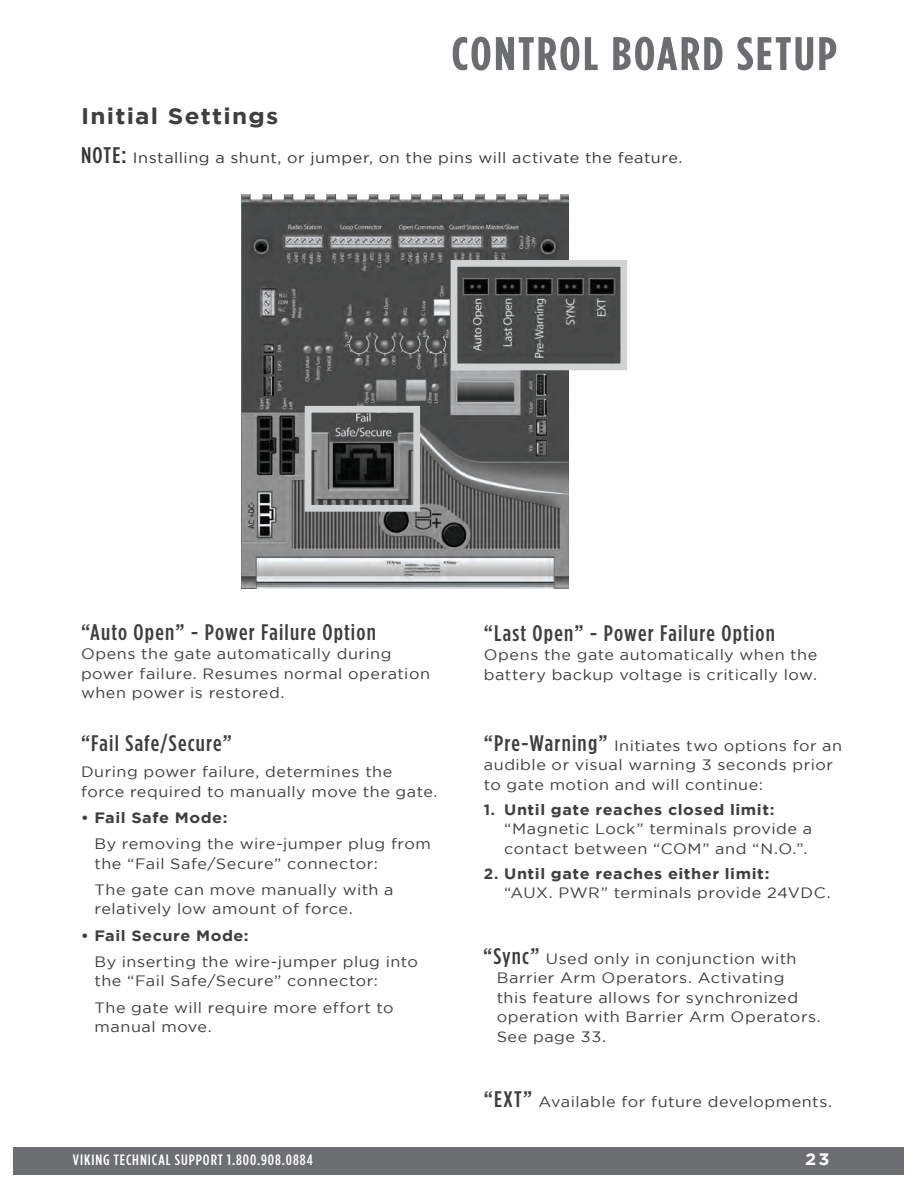
<style>
.page{position:relative;width:918px;height:1188px;background:#fff}
.page>*{position:absolute;margin:0;border:0;box-sizing:border-box;transform-origin:0 0}
.t1{font:700 47.1px "Gotham Condensed";letter-spacing:.05em;color:#6c6d70;scale:1.08 1}
.t2{font:500 22.5px "Gotham Condensed";letter-spacing:.05em;color:#3e3e3f;scale:1.08 1}
.t3{font:700 22.5px "Gotham";letter-spacing:.05em;color:#3e3e3f;scale:1.08 1}
.t4{font:700 16.5px "Gotham";color:#fff;scale:1.08 1}
.t5{font:15px/19.5px "Gotham";letter-spacing:.03em;color:#3e3e3f;scale:1.08 1}
.t6{font:700 15px "Gotham";letter-spacing:.035em;color:#3e3e3f}
.t7{font:15px "Gotham";letter-spacing:.03em;color:#353738;scale:1.08 1}
.t8{font:500 15px "Gotham Condensed";letter-spacing:.06em;color:#fff;scale:1.08 1}
.s1{font-family:"Gotham Condensed";font-weight:500;font-size:22.5px}
</style>
<div class="page">
<div style="left:14px;top:1147px;width:890px;height:27px;background:#6d6e71"></div>
<img style="left:241px;top:194px;width:327px;height:395px">
<svg style="left:447px;top:257px;width:180px;height:117px;background:#646565"></svg>
<svg style="left:301px;top:403px;width:122px;height:112px;background:#6f7070"></svg>
<h1 class="t1" style="left:451px;top:27px;width:358px">CONTROL BOARD SETUP</h1>
<h2 class="t3" style="left:81px;top:103px;width:184px">Initial Settings</h2>
<p class="t7" style="left:81px;top:150px;width:558px"><span class="s1">NOTE:</span> Installing a shunt, or jumper, on the pins will activate the feature.</p>
<h2 class="t2" style="left:81px;top:619px;width:275px">“Auto Open” - Power Failure Option</h2>
<p class="t5" style="left:81px;top:644px;width:325px">Opens the gate automatically during power failure. Resumes normal operation when power is restored.</p>
<h2 class="t2" style="left:81px;top:731px;width:141px">“Fail Safe/Secure”</h2>
<p class="t5" style="left:81px;top:762px;width:332px">During power failure, determines the force required to manually move the gate.</p>
<p class="t6" style="left:81px;top:809px;width:148px">• Fail Safe Mode:</p>
<p class="t5" style="left:94px;top:834px;width:313px">By removing the wire-jumper plug from the “Fail Safe/Secure” connector:</p>
<p class="t5" style="left:94px;top:880px;width:278px">The gate can move manually with a relatively low amount of force.</p>
<p class="t6" style="left:81px;top:927px;width:169px">• Fail Secure Mode:</p>
<p class="t5" style="left:94px;top:952px;width:301px">By inserting the wire-jumper plug into the “Fail Safe/Secure” connector:</p>
<p class="t5" style="left:94px;top:997px;width:279px">The gate will require more effort to manual move.</p>
<h2 class="t2" style="left:484px;top:620px;width:271px">“Last Open” - Power Failure Option</h2>
<p class="t5" style="left:484px;top:645px;width:310px">Opens the gate automatically when the battery backup voltage is critically low.</p>
<p class="t5" style="left:484px;top:736px;width:333px"><span class="s1">“Pre-Warning”</span> Initiates two options for an audible or visual warning 3 seconds prior to gate motion and will continue:</p>
<p class="t6" style="left:484px;top:801px;width:292px">1. Until gate reaches closed limit:</p>
<p class="t5" style="left:504px;top:819px;width:287px">“Magnetic Lock” terminals provide a contact between “COM” and “N.O.”.</p>
<p class="t6" style="left:484px;top:865px;width:287px">2. Until gate reaches either limit:</p>
<p class="t5" style="left:504px;top:883px;width:304px">“AUX. PWR” terminals provide 24VDC.</p>
<p class="t5" style="left:497px;top:948px;width:302px;text-indent:-13px"><span class="s1">“Sync”</span> Used only in conjunction with<br>Barrier Arm Operators. Activating<br>this feature allows for synchronized operation with Barrier Arm Operators.<br>See page 33.</p>
<p class="t5" style="left:484px;top:1092px;width:324px"><span class="s1">“EXT”</span> Available for future developments.</p>
<p class="t8" style="left:73px;top:1151px;width:224px">VIKING TECHNICAL SUPPORT 1.800.908.0884</p>
<p class="t4" style="left:805px;top:1149px;width:24px">23</p>
</div>
